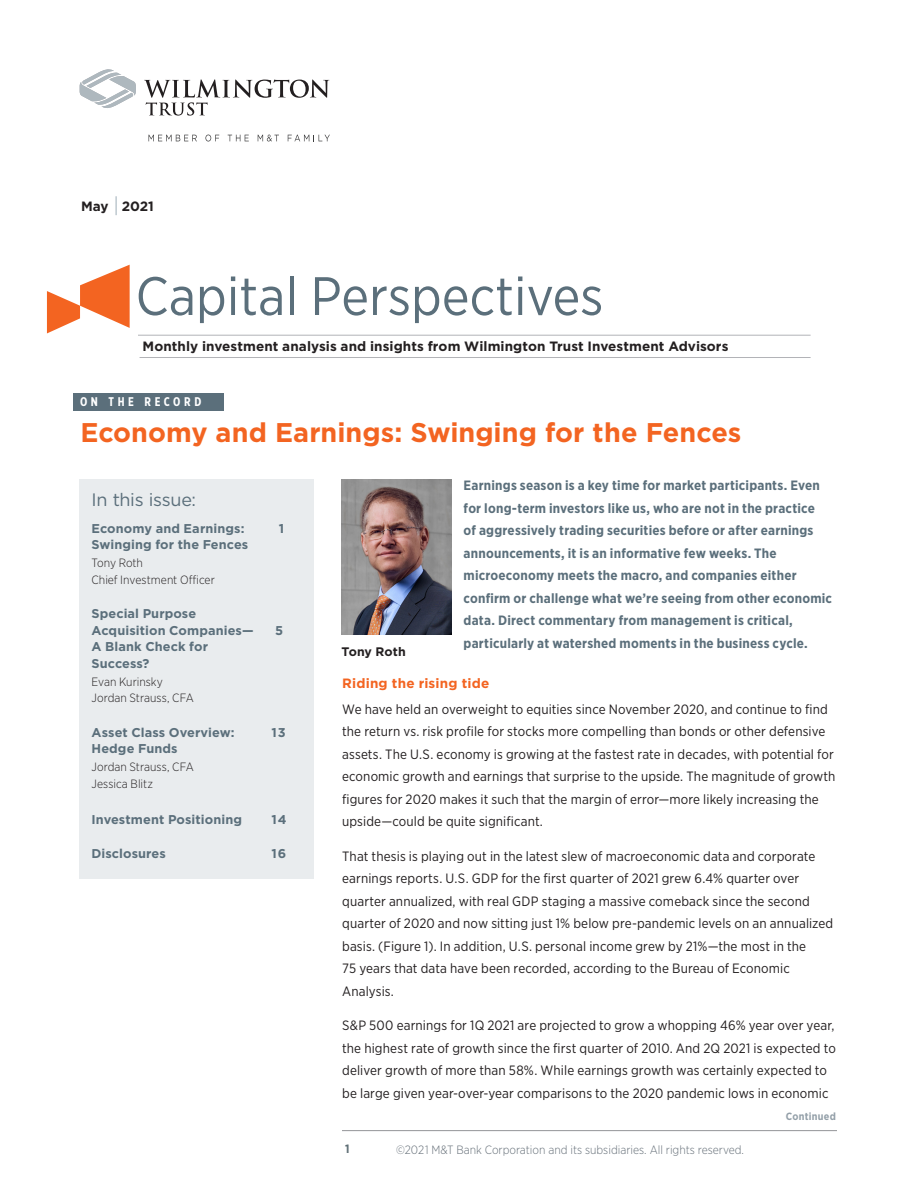
<style>
.page{position:relative;width:918px;height:1188px;background:#fff}
.page>*{position:absolute;margin:0;border:0;box-sizing:border-box;transform-origin:0 0}
.Body_Copy{font:54px "Gotham Narrow";color:#5b6f7b}
.footnotes{font:700 27px "Gotham";color:#f36421}
.footnotes-2{font:18px "Gotham";letter-spacing:-.015em;color:#5b6f7b}
.footnotes-3{font:13.5px/22.5px "Gotham Narrow";letter-spacing:.01em;color:#231f20}
.footnotes-4{font:700 13.5px/22.5px "Gotham Narrow";letter-spacing:.015em;color:#5b6f7b}
.footnotes-5{font:700 13.5px "Gotham";letter-spacing:.005em;color:#231f20}
.footnotes-6{font:700 13.5px "Gotham";letter-spacing:.015em;color:#f36421}
.footnotes-7{font:700 12.75px/16.5px "Gotham";letter-spacing:.01em;color:#5b6f7b}
.footnotes-8{font:700 12.6px "Gotham X Narrow";letter-spacing:.285em;color:#fff}
.footnotes-9{font:700 12.3px "Gotham";color:#231f20}
.footnotes-10{font:300 12px/16.5px "Gotham Narrow";letter-spacing:.005em;color:#231f20}
.t1{font:300 12px "Gotham Narrow";color:#667079}
.t2{font:700 12px "Gotham Narrow";color:#5f6f76}
.footnotes-11{font:700 10.5px "Gotham Narrow";letter-spacing:.025em;color:#94a0a9}
</style>
<div class="page">
<div style="left:79px;top:479px;width:234px;height:400px;background:#e9ecee"></div>
<hr style="left:342px;top:1130px;width:495px;height:1px;background:#939598">
<svg style="left:116px;top:196px;width:1px;height:19px"></svg>
<img style="left:342px;top:479px;width:110px;height:156px">
<svg style="left:47px;top:265px;width:83px;height:68px"></svg>
<hr style="left:138px;top:335px;width:673px;height:1px;background:#b2b3b7">
<hr style="left:140px;top:357px;width:671px;height:1px;background:#b2b3b7">
<div style="left:74px;top:393px;width:150px;height:18px;background:#5b6f7b"></div>
<svg style="left:80px;top:69px;width:56px;height:39px"></svg>
<svg style="left:144px;top:79px;width:185px;height:37px"></svg>
<svg style="left:149px;top:135px;width:48px;height:6px"></svg>
<svg style="left:205px;top:135px;width:14px;height:6px"></svg>
<svg style="left:228px;top:135px;width:21px;height:6px"></svg>
<svg style="left:258px;top:135px;width:21px;height:7px"></svg>
<svg style="left:288px;top:135px;width:42px;height:6px"></svg>
<p class="footnotes-5" style="left:81px;top:197px;width:74px">May 2021</p>
<p class="Body_Copy" style="left:136px;top:263px;width:469px">Capital Perspectives</p>
<p class="footnotes-5" style="left:142px;top:338px;width:587px">Monthly investment analysis and insights from Wilmington Trust Investment Advisors</p>
<p class="footnotes-8" style="left:80px;top:394px;width:123px">ON THE RECORD</p>
<p class="footnotes" style="left:80px;top:415px;width:663px">Economy and Earnings: Swinging for the Fences</p>
<p class="footnotes-2" style="left:92px;top:488px;width:106px">In this issue:</p>
<p class="footnotes-7" style="left:92px;top:520px;width:154px">Economy and Earnings:</p>
<p class="footnotes-7" style="left:279px;top:520px;width:7px">1</p>
<p class="footnotes-7" style="left:92px;top:536px;width:158px">Swinging for the Fences</p>
<p class="footnotes-10" style="left:92px;top:555px;width:125px">Tony Roth<br>Chief Investment Officer</p>
<p class="footnotes-7" style="left:92px;top:605px;width:164px">Special Purpose<br>Acquisition Companies—</p>
<p class="footnotes-7" style="left:275px;top:622px;width:10px">5</p>
<p class="footnotes-7" style="left:92px;top:638px;width:118px">A Blank Check for<br>Success?</p>
<p class="footnotes-10" style="left:92px;top:673px;width:104px">Evan Kurinsky<br>Jordan Strauss, CFA</p>
<p class="footnotes-7" style="left:92px;top:724px;width:145px">Asset Class Overview:</p>
<p class="footnotes-7" style="left:272px;top:724px;width:16px">13</p>
<p class="footnotes-7" style="left:92px;top:740px;width:88px">Hedge Funds</p>
<p class="footnotes-10" style="left:92px;top:759px;width:104px">Jordan Strauss, CFA<br>Jessica Blitz</p>
<p class="footnotes-7" style="left:92px;top:811px;width:152px">Investment Positioning</p>
<p class="footnotes-7" style="left:271px;top:811px;width:16px">14</p>
<p class="footnotes-7" style="left:92px;top:845px;width:76px">Disclosures</p>
<p class="footnotes-7" style="left:272px;top:845px;width:16px">16</p>
<p class="footnotes-4" style="left:464px;top:474px;width:370px">Earnings season is a key time for market participants. Even for long-term investors like us, who are not in the practice<br>of aggressively trading securities before or after earnings announcements, it is an informative few weeks. The microeconomy meets the macro, and companies either confirm or challenge what we’re seeing from other economic data. Direct commentary from management is critical, particularly at watershed moments in the business cycle.</p>
<p class="footnotes-6" style="left:342px;top:674px;width:149px">Riding the rising tide</p>
<p class="footnotes-3" style="left:342px;top:697px;width:495px">We have held an overweight to equities since November 2020, and continue to find the return vs. risk profile for stocks more compelling than bonds or other defensive assets. The U.S. economy is growing at the fastest rate in decades, with potential for economic growth and earnings that surprise to the upside. The magnitude of growth figures for 2020 makes it such that the margin of error—more likely increasing the upside—could be quite significant.</p>
<p class="footnotes-3" style="left:342px;top:844px;width:493px">That thesis is playing out in the latest slew of macroeconomic data and corporate earnings reports. U.S. GDP for the first quarter of 2021 grew 6.4% quarter over quarter annualized, with real GDP staging a massive comeback since the second quarter of 2020 and now sitting just 1% below pre-pandemic levels on an annualized basis. (Figure 1). In addition, U.S. personal income grew by 21%—the most in the<br>75 years that data have been recorded, according to the Bureau of Economic Analysis.</p>
<p class="footnotes-3" style="left:342px;top:1014px;width:495px">S&amp;P 500 earnings for 1Q 2021 are projected to grow a whopping 46% year over year, the highest rate of growth since the first quarter of 2010. And 2Q 2021 is expected to deliver growth of more than 58%. While earnings growth was certainly expected to be large given year-over-year comparisons to the 2020 pandemic lows in economic</p>
<p class="footnotes-9" style="left:342px;top:643px;width:66px">Tony Roth</p>
<p class="t2" style="left:345px;top:1141px;width:6px">1</p>
<p class="t1" style="left:396px;top:1142px;width:350px">©2021 M&amp;T Bank Corporation and its subsidiaries. All rights reserved.</p>
<p class="footnotes-11" style="left:786px;top:1110px;width:52px">Continued</p>
</div>
